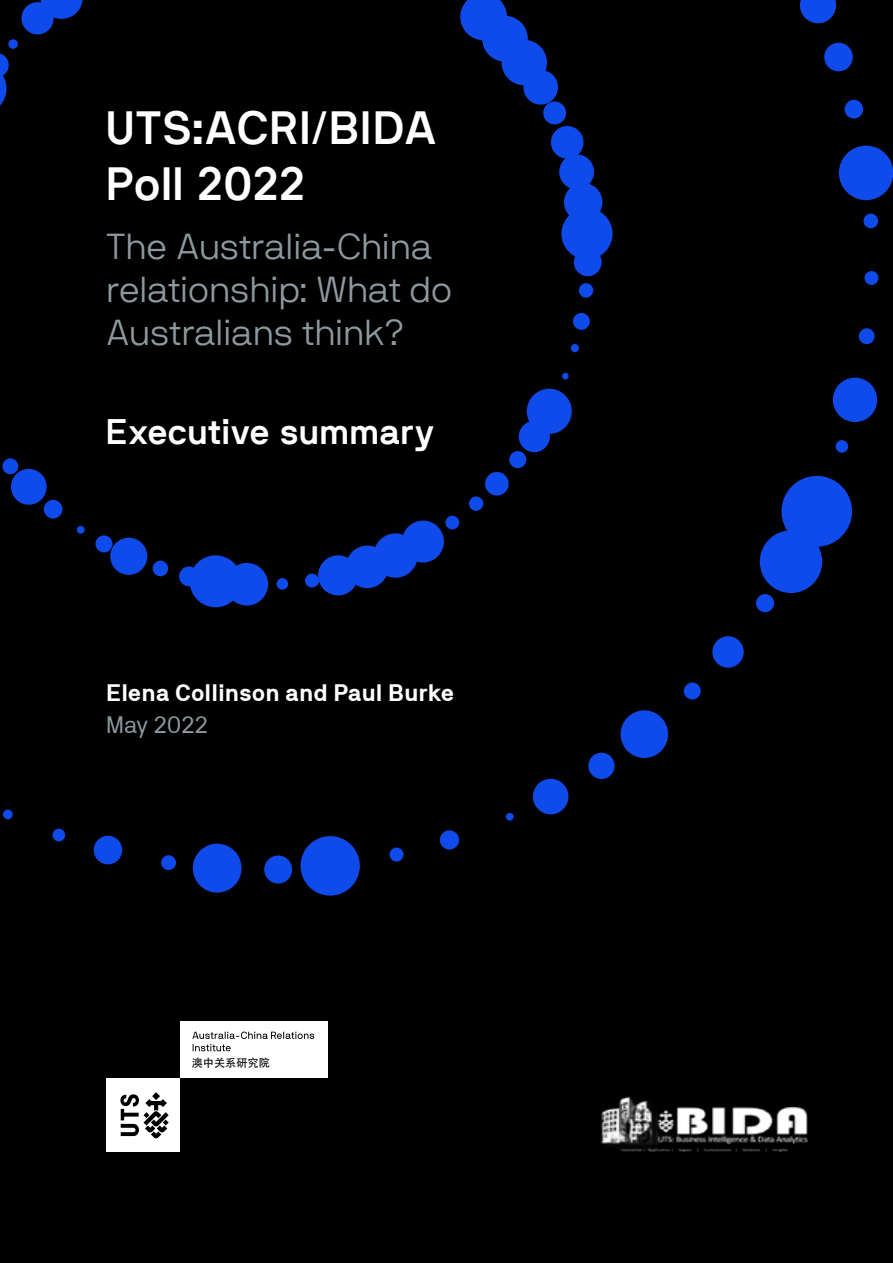
<style>
.page{position:relative;width:893px;height:1263px;background:#000}
.page>*{position:absolute;margin:0;border:0;box-sizing:border-box;transform-origin:0 0}
.t1{font:700 46.5px/56.7px "NB International Pro";color:#fff}
.t2{font:300 36px/43.2px "NB International Pro";letter-spacing:-.01em;color:#8c9aa0}
.t3{font:700 35.4px "NB International Pro";color:#fff}
.t4{font:700 23.85px "NB Akademie Std";color:#fff}
.t5{font:23.85px "NB Akademie Std";color:#8c9aa0}
.t6{font:11.1px "Adobe Heiti Std";color:#000}
</style>
<div class="page">
<div style="left:346px;top:545px;width:42px;height:43px;background:#0f4aeb;border-radius:50%"></div>
<div style="left:318px;top:555px;width:40px;height:40px;background:#0f4aeb;border-radius:50%"></div>
<div style="left:305px;top:574px;width:14px;height:13px;background:#0f4aeb;border-radius:50%"></div>
<div style="left:277px;top:578px;width:11px;height:12px;background:#0f4aeb;border-radius:50%"></div>
<div style="left:226px;top:563px;width:42px;height:42px;background:#0f4aeb;border-radius:50%"></div>
<div style="left:190px;top:555px;width:51px;height:52px;background:#0f4aeb;border-radius:50%"></div>
<div style="left:179px;top:566px;width:20px;height:20px;background:#0f4aeb;border-radius:50%"></div>
<div style="left:153px;top:561px;width:15px;height:15px;background:#0f4aeb;border-radius:50%"></div>
<div style="left:110px;top:538px;width:37px;height:37px;background:#0f4aeb;border-radius:50%"></div>
<div style="left:95px;top:535px;width:17px;height:17px;background:#0f4aeb;border-radius:50%"></div>
<div style="left:77px;top:526px;width:8px;height:8px;background:#0f4aeb;border-radius:50%"></div>
<div style="left:44px;top:500px;width:18px;height:19px;background:#0f4aeb;border-radius:50%"></div>
<div style="left:11px;top:469px;width:36px;height:36px;background:#0f4aeb;border-radius:50%"></div>
<div style="left:2px;top:458px;width:16px;height:16px;background:#0f4aeb;border-radius:50%"></div>
<svg style="left:0;top:53px;width:9px;height:53px"></svg>
<svg style="left:8px;top:39px;width:10px;height:10px"></svg>
<div style="left:21px;top:2px;width:33px;height:32px;background:#0f4aeb;border-radius:50%"></div>
<svg style="left:40px;top:0;width:43px;height:19px"></svg>
<svg style="left:460px;top:0;width:47px;height:40px"></svg>
<div style="left:482px;top:16px;width:46px;height:46px;background:#0f4aeb;border-radius:50%"></div>
<div style="left:502px;top:40px;width:45px;height:45px;background:#0f4aeb;border-radius:50%"></div>
<div style="left:523px;top:70px;width:35px;height:35px;background:#0f4aeb;border-radius:50%"></div>
<div style="left:543px;top:101px;width:23px;height:23px;background:#0f4aeb;border-radius:50%"></div>
<div style="left:551px;top:126px;width:32px;height:33px;background:#0f4aeb;border-radius:50%"></div>
<div style="left:559px;top:154px;width:35px;height:35px;background:#0f4aeb;border-radius:50%"></div>
<div style="left:564px;top:183px;width:38px;height:38px;background:#0f4aeb;border-radius:50%"></div>
<div style="left:561px;top:208px;width:51px;height:51px;background:#0f4aeb;border-radius:50%"></div>
<div style="left:574px;top:248px;width:28px;height:28px;background:#0f4aeb;border-radius:50%"></div>
<div style="left:579px;top:283px;width:14px;height:15px;background:#0f4aeb;border-radius:50%"></div>
<div style="left:573px;top:313px;width:17px;height:17px;background:#0f4aeb;border-radius:50%"></div>
<div style="left:571px;top:344px;width:8px;height:8px;background:#0f4aeb;border-radius:50%"></div>
<div style="left:562px;top:373px;width:7px;height:6px;background:#0f4aeb;border-radius:50%"></div>
<div style="left:527px;top:389px;width:45px;height:45px;background:#0f4aeb;border-radius:50%"></div>
<div style="left:519px;top:421px;width:31px;height:31px;background:#0f4aeb;border-radius:50%"></div>
<div style="left:509px;top:451px;width:17px;height:17px;background:#0f4aeb;border-radius:50%"></div>
<div style="left:485px;top:472px;width:24px;height:24px;background:#0f4aeb;border-radius:50%"></div>
<div style="left:469px;top:496px;width:14px;height:15px;background:#0f4aeb;border-radius:50%"></div>
<div style="left:445px;top:516px;width:14px;height:13px;background:#0f4aeb;border-radius:50%"></div>
<div style="left:402px;top:521px;width:42px;height:41px;background:#0f4aeb;border-radius:50%"></div>
<div style="left:373px;top:533px;width:45px;height:45px;background:#0f4aeb;border-radius:50%"></div>
<div style="left:824px;top:43px;width:29px;height:28px;background:#0f4aeb;border-radius:50%"></div>
<div style="left:845px;top:100px;width:18px;height:19px;background:#0f4aeb;border-radius:50%"></div>
<div style="left:839px;top:146px;width:54px;height:54px;background:#0f4aeb;border-radius:50%"></div>
<div style="left:863px;top:214px;width:15px;height:14px;background:#0f4aeb;border-radius:50%"></div>
<div style="left:864px;top:271px;width:14px;height:14px;background:#0f4aeb;border-radius:50%"></div>
<div style="left:859px;top:328px;width:16px;height:16px;background:#0f4aeb;border-radius:50%"></div>
<div style="left:833px;top:378px;width:44px;height:44px;background:#0f4aeb;border-radius:50%"></div>
<div style="left:836px;top:440px;width:12px;height:13px;background:#0f4aeb;border-radius:50%"></div>
<div style="left:781px;top:476px;width:71px;height:71px;background:#0f4aeb;border-radius:50%"></div>
<div style="left:760px;top:530px;width:62px;height:63px;background:#0f4aeb;border-radius:50%"></div>
<div style="left:756px;top:594px;width:18px;height:18px;background:#0f4aeb;border-radius:50%"></div>
<div style="left:712px;top:636px;width:32px;height:32px;background:#0f4aeb;border-radius:50%"></div>
<div style="left:684px;top:682px;width:17px;height:17px;background:#0f4aeb;border-radius:50%"></div>
<div style="left:621px;top:710px;width:47px;height:48px;background:#0f4aeb;border-radius:50%"></div>
<div style="left:588px;top:753px;width:27px;height:26px;background:#0f4aeb;border-radius:50%"></div>
<div style="left:533px;top:779px;width:35px;height:35px;background:#0f4aeb;border-radius:50%"></div>
<div style="left:506px;top:813px;width:8px;height:8px;background:#0f4aeb;border-radius:50%"></div>
<div style="left:440px;top:830px;width:19px;height:19px;background:#0f4aeb;border-radius:50%"></div>
<div style="left:390px;top:847px;width:13px;height:14px;background:#0f4aeb;border-radius:50%"></div>
<div style="left:301px;top:836px;width:59px;height:60px;background:#0f4aeb;border-radius:50%"></div>
<div style="left:264px;top:855px;width:28px;height:28px;background:#0f4aeb;border-radius:50%"></div>
<div style="left:193px;top:844px;width:49px;height:49px;background:#0f4aeb;border-radius:50%"></div>
<div style="left:161px;top:855px;width:15px;height:15px;background:#0f4aeb;border-radius:50%"></div>
<div style="left:94px;top:836px;width:28px;height:28px;background:#0f4aeb;border-radius:50%"></div>
<div style="left:52px;top:829px;width:13px;height:12px;background:#0f4aeb;border-radius:50%"></div>
<div style="left:3px;top:809px;width:10px;height:10px;background:#0f4aeb;border-radius:50%"></div>
<svg style="left:800px;top:0;width:36px;height:23px"></svg>
<div style="left:106px;top:1078px;width:74px;height:74px;background:#fff"></div>
<svg style="left:120px;top:1092px;width:49px;height:47px"></svg>
<div style="left:180px;top:1022px;width:148px;height:56px;background:#fff"></div>
<svg style="left:192px;top:1031px;width:122px;height:20px"></svg>
<img style="left:601px;top:1096px;width:207px;height:57px">
<p class="t1" style="left:106px;top:98px;width:333px">UTS:ACRI/BIDA<br>Poll 2022</p>
<p class="t2" style="left:106px;top:224px;width:348px">The Australia-China relationship: What do<br>Australians think?</p>
<p class="t3" style="left:106px;top:411px;width:330px">Executive summary</p>
<p class="t4" style="left:106px;top:679px;width:350px">Elena Collinson and Paul Burke</p>
<p class="t5" style="left:106px;top:711px;width:103px">May 2022</p>
<p class="t6" style="left:192px;top:1057px;width:80px">澳中关系研究院</p>
</div>
